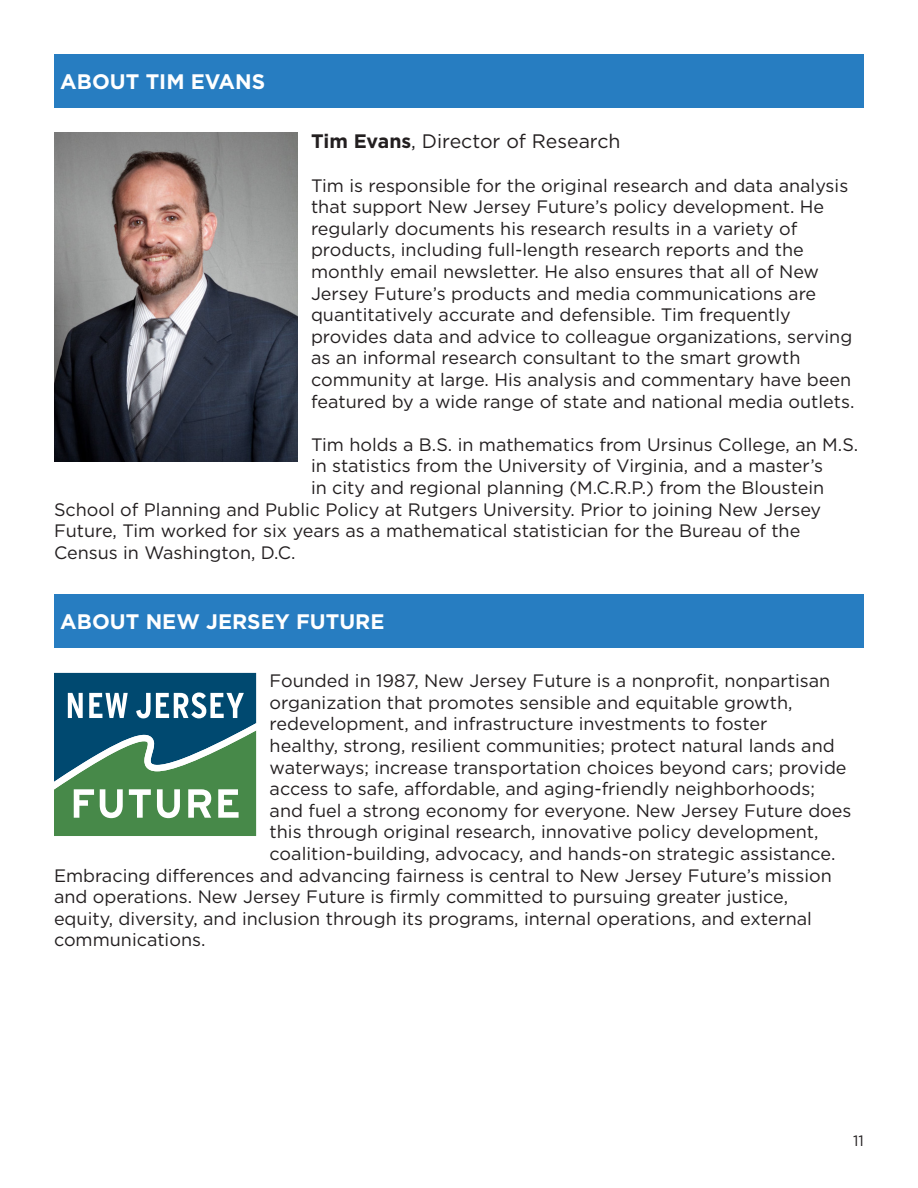
<style>
.page{position:relative;width:918px;height:1188px;background:#fff}
.page>*{position:absolute;margin:0;border:0;box-sizing:border-box;transform-origin:0 0}
.t1{font:700 21px "Gotham";color:#fff}
.t2{font:19.5px "Gotham";color:#231f20}
.t3{font:18px/21.6px "Gotham";color:#231f20}
.t4{font:15px "Gotham";color:#231f20}
.s1{font-weight:700}
</style>
<div class="page">
<div style="left:54px;top:54px;width:810px;height:54px;background:#277dc1"></div>
<img style="left:54px;top:133px;width:244px;height:328px">
<div style="left:54px;top:594px;width:810px;height:54px;background:#277dc1"></div>
<svg style="left:54px;top:673px;width:202px;height:163px;background:#4a8379"></svg>
<p class="t1" style="left:60px;top:68px;width:206px">ABOUT TIM EVANS</p>
<p class="t2" style="left:311px;top:129px;width:311px"><span class="s1">Tim Evans</span>, Director of Research</p>
<p class="t3" style="left:311px;top:174px;width:545px">Tim is responsible for the original research and data analysis that support New Jersey Future’s policy development. He regularly documents his research results in a variety of products, including full-length research reports and the monthly email newsletter. He also ensures that all of New Jersey Future’s products and media communications are quantitatively accurate and defensible. Tim frequently provides data and advice to colleague organizations, serving as an informal research consultant to the smart growth community at large. His analysis and commentary have been featured by a wide range of state and national media outlets.</p>
<p class="t3" style="left:311px;top:433px;width:549px">Tim holds a B.S. in mathematics from Ursinus College, an M.S.</p>
<p class="t3" style="left:311px;top:455px;width:514px">in statistics from the University of Virginia, and a master’s</p>
<p class="t3" style="left:311px;top:477px;width:515px">in city and regional planning (M.C.R.P.) from the Bloustein</p>
<p class="t3" style="left:54px;top:498px;width:769px">School of Planning and Public Policy at Rutgers University. Prior to joining New Jersey</p>
<p class="t3" style="left:54px;top:520px;width:748px">Future, Tim worked for six years as a mathematical statistician for the Bureau of the</p>
<p class="t3" style="left:54px;top:541px;width:243px">Census in Washington, D.C.</p>
<p class="t1" style="left:60px;top:608px;width:326px">ABOUT NEW JERSEY FUTURE</p>
<p class="t3" style="left:270px;top:670px;width:562px">Founded in 1987, New Jersey Future is a nonprofit, nonpartisan</p>
<p class="t3" style="left:270px;top:691px;width:524px">organization that promotes sensible and equitable growth,</p>
<p class="t3" style="left:270px;top:713px;width:499px">redevelopment, and infrastructure investments to foster</p>
<p class="t3" style="left:270px;top:735px;width:567px">healthy, strong, resilient communities; protect natural lands and</p>
<p class="t3" style="left:270px;top:756px;width:578px">waterways; increase transportation choices beyond cars; provide</p>
<p class="t3" style="left:270px;top:778px;width:547px">access to safe, affordable, and aging-friendly neighborhoods;</p>
<p class="t3" style="left:270px;top:799px;width:583px">and fuel a strong economy for everyone. New Jersey Future does</p>
<p class="t3" style="left:270px;top:821px;width:551px">this through original research, innovative policy development,</p>
<p class="t3" style="left:270px;top:843px;width:567px">coalition-building, advocacy, and hands-on strategic assistance.</p>
<p class="t3" style="left:54px;top:864px;width:780px">Embracing differences and advancing fairness is central to New Jersey Future’s mission</p>
<p class="t3" style="left:54px;top:886px;width:736px">and operations. New Jersey Future is firmly committed to pursuing greater justice,</p>
<p class="t3" style="left:54px;top:907px;width:759px">equity, diversity, and inclusion through its programs, internal operations, and external</p>
<p class="t3" style="left:54px;top:929px;width:153px">communications.</p>
<p class="t4" style="left:853px;top:1131px;width:12px">11</p>
</div>
